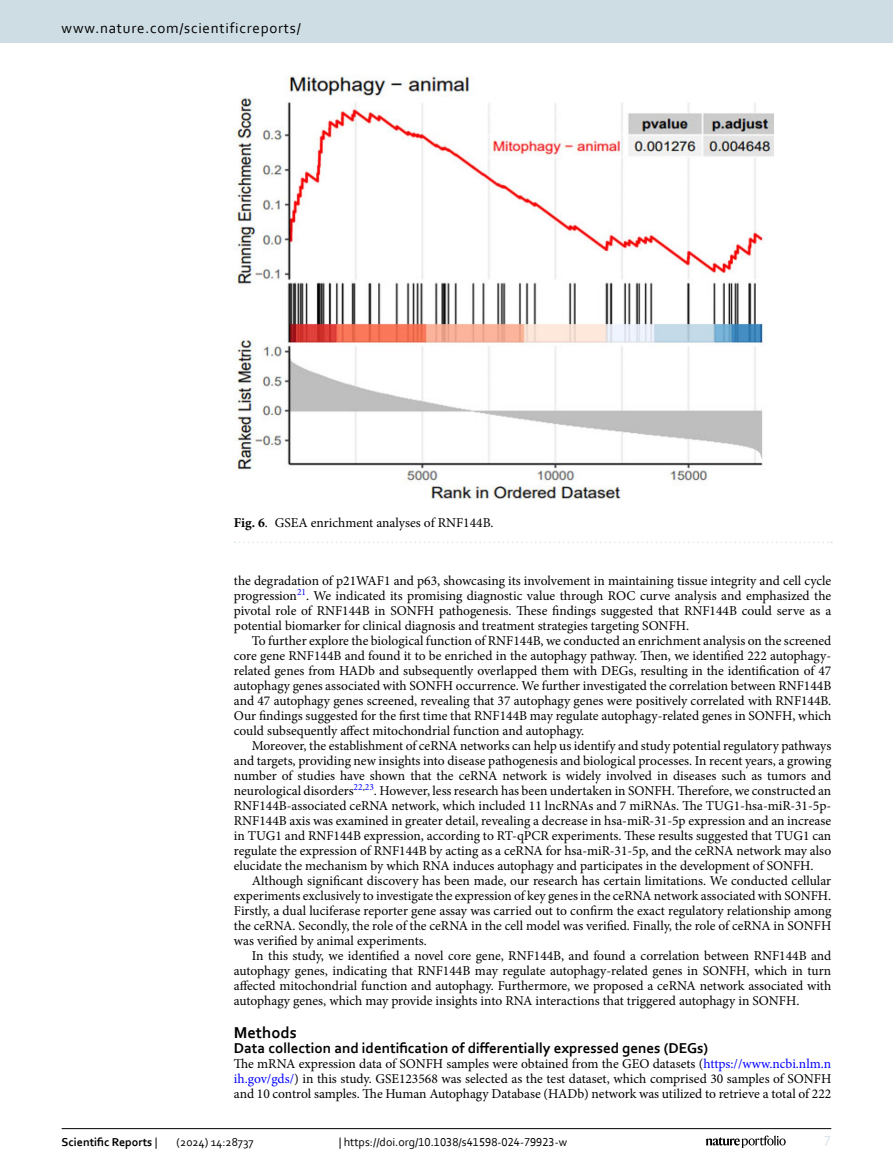
<style>
.page{position:relative;width:893px;height:1174px;background:#fff}
.page>*{position:absolute;margin:0;border:0;box-sizing:border-box;transform-origin:0 0}
.Head_1{font:700 16.5px "Corbel";color:#000}
.Head_2_After_1{font:700 15px "Corbel";color:#000}
.t1{font:15px "Corbel";letter-spacing:.05em;color:#000}
.t2{font:15px "Corbel";color:#d9e4eb}
.Body_Text_Indent{font:13.5px/15px "Minion Pro";color:#000;text-align:justify}
.Body_Text{font:13.5px/15px "Minion Pro";color:#000;text-align:justify}
.Figure_Caption{font:13.5px "Minion Pro";color:#000}
.t3{font:12px "Corbel";color:#000}
.t4{font:700 12px "Corbel";color:#000}
.s1{font-weight:700}
.s2{color:#00f}
.s3{font-weight:400}
</style>
<div class="page">
<img style="left:234px;top:76px;width:540px;height:423px">
<svg style="left:235px;top:541px;width:597px;height:2px"></svg>
<hr style="left:62px;top:1128px;width:769px;height:1px;background:#000">
<svg style="left:706px;top:1135px;width:80px;height:12px"></svg>
<div style="left:0;top:0;width:893px;height:43px;background:#cedde4"></div>
<p class="t1" style="left:62px;top:18px;width:241px">www.nature.com/scientificreports/</p>
<p class="Figure_Caption" style="left:234px;top:514px;width:261px"><span class="s1">Fig. 6</span>. GSEA enrichment analyses of RNF144B.</p>
<p class="Body_Text_Indent" style="left:234px;top:573px;width:599px">the degradation of p21WAF1 and p63, showcasing its involvement in maintaining tissue integrity and cell cycle progression<sup>21</sup>. We indicated its promising diagnostic value through ROC curve analysis and emphasized the pivotal role of RNF144B in SONFH pathogenesis. These findings suggested that RNF144B could serve as a potential biomarker for clinical diagnosis and treatment strategies targeting SONFH.</p>
<p class="Body_Text_Indent" style="left:234px;top:633px;width:599px;text-indent:18px">To further explore the biological function of RNF144B, we conducted an enrichment analysis on the screened core gene RNF144B and found it to be enriched in the autophagy pathway. Then, we identified 222 autophagy&shy;related genes from HADb and subsequently overlapped them with DEGs, resulting in the identification of 47 autophagy genes associated with SONFH occurrence. We further investigated the correlation between RNF144B and 47 autophagy genes screened, revealing that 37 autophagy genes were positively correlated with RNF144B.<br>Our findings suggested for the first time that RNF144B may regulate autophagy-related genes in SONFH, which could subsequently affect mitochondrial function and autophagy.</p>
<p class="Body_Text_Indent" style="left:234px;top:738px;width:599px;text-indent:18px">Moreover, the establishment of ceRNA networks can help us identify and study potential regulatory pathways and targets, providing new insights into disease pathogenesis and biological processes. In recent years, a growing number of studies have shown that the ceRNA network is widely involved in diseases such as tumors and neurological disorders<sup>22</sup><sup>,</sup><sup>23</sup>. However, less research has been undertaken in SONFH. Therefore, we constructed an RNF144B-associated ceRNA network, which included 11 lncRNAs and 7 miRNAs. The TUG1-hsa-miR-31-5p-RNF144B axis was examined in greater detail, revealing a decrease in hsa-miR-31-5p expression and an increase in TUG1 and RNF144B expression, according to RT-qPCR experiments. These results suggested that TUG1 can regulate the expression of RNF144B by acting as a ceRNA for hsa-miR-31-5p, and the ceRNA network may also elucidate the mechanism by which RNA induces autophagy and participates in the development of SONFH.</p>
<p class="Body_Text_Indent" style="left:234px;top:873px;width:599px;text-indent:18px">Although significant discovery has been made, our research has certain limitations. We conducted cellular experiments exclusively to investigate the expression of key genes in the ceRNA network associated with SONFH.<br>Firstly, a dual luciferase reporter gene assay was carried out to confirm the exact regulatory relationship among the ceRNA. Secondly, the role of the ceRNA in the cell model was verified. Finally, the role of ceRNA in SONFH was verified by animal experiments.</p>
<p class="Body_Text_Indent" style="left:234px;top:948px;width:599px;text-indent:18px">In this study, we identified a novel core gene, RNF144B, and found a correlation between RNF144B and autophagy genes, indicating that RNF144B may regulate autophagy-related genes in SONFH, which in turn affected mitochondrial function and autophagy. Furthermore, we proposed a ceRNA network associated with autophagy genes, which may provide insights into RNA interactions that triggered autophagy in SONFH.</p>
<p class="Head_1" style="left:234px;top:1022px;width:64px">Methods</p>
<p class="Head_2_After_1" style="left:234px;top:1039px;width:476px">Data collection and identification of differentially expressed genes (DEGs)</p>
<p class="Body_Text" style="left:234px;top:1056px;width:599px">The mRNA expression data of SONFH samples were obtained from the GEO datasets (<span class="s2">https://www.ncbi.nlm.n ih.gov/gds/</span>) in this study. GSE123568 was selected as the test dataset, which comprised 30 samples of SONFH and 10 control samples. The Human Autophagy Database (HADb) network was utilized to retrieve a total of 222</p>
<p class="t4" style="left:62px;top:1134px;width:97px">Scientific Reports <span class="s3">|</span></p>
<p class="t3" style="left:177px;top:1134px;width:79px">(2024) 14:28737</p>
<p class="t3" style="left:339px;top:1134px;width:230px">| https://doi.org/10.1038/s41598-024-79923-w</p>
<p class="t2" style="left:824px;top:1132px;width:9px">7</p>
</div>
